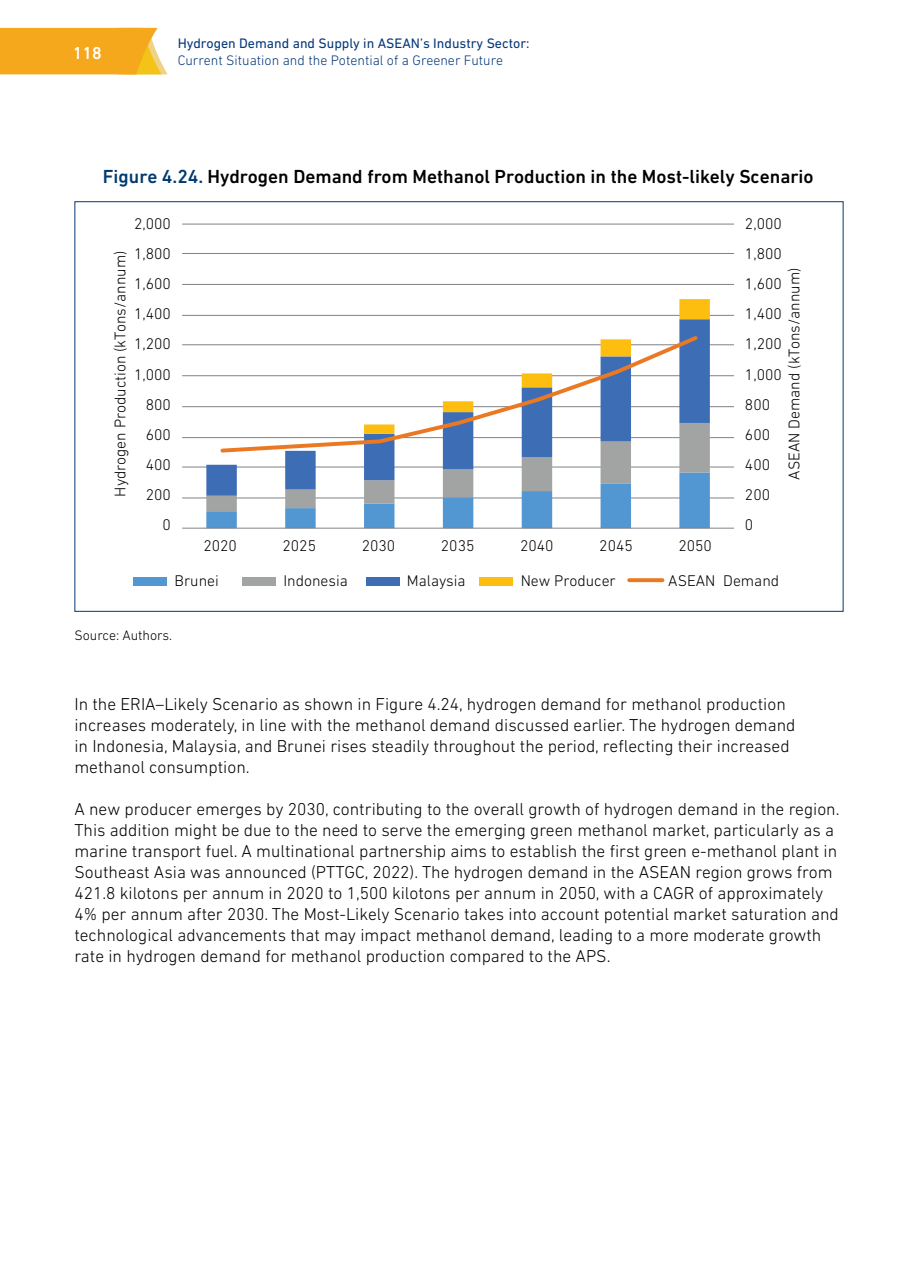
<style>
.page{position:relative;width:918px;height:1265px;background:#fff}
.page>*{position:absolute;margin:0;border:0;box-sizing:border-box;transform-origin:0 0}
.ASEAN_50_Table_Title{font:500 19.25px "DIN Next LT Pro";color:#000}
.Body_Text{font:300 17.5px/21px "DIN Next LT Pro";color:#000}
.t1{font:500 17.5px "DIN Next LT Pro";color:#fff}
.t2{font:300 15.75px "DIN Next LT Pro";color:#000}
.t3{font:300 14px "DIN Next LT Pro";color:#05387a}
.t4{font:14px "DIN Next LT Pro";color:#05387a}
.TIM_2013_Figure_tabl{font:300 14px "DIN Next LT Pro";letter-spacing:-.005em;color:#000}
.s1{color:#003a70}
</style>
<div class="page">
<hr style="left:182px;top:224px;width:552px;height:1px;background:#808285">
<hr style="left:182px;top:253px;width:552px;height:1px;background:#808285">
<hr style="left:182px;top:284px;width:552px;height:1px;background:#808285">
<hr style="left:182px;top:315px;width:552px;height:1px;background:#808285">
<hr style="left:182px;top:344px;width:552px;height:1px;background:#808285">
<hr style="left:182px;top:375px;width:552px;height:1px;background:#808285">
<hr style="left:182px;top:406px;width:552px;height:1px;background:#808285">
<hr style="left:182px;top:437px;width:552px;height:1px;background:#808285">
<hr style="left:182px;top:467px;width:552px;height:1px;background:#808285">
<hr style="left:182px;top:498px;width:552px;height:1px;background:#808285">
<div style="left:133px;top:577px;width:34px;height:9px;background:#5397d2"></div>
<div style="left:366px;top:577px;width:33px;height:9px;background:#3d6db5"></div>
<div style="left:480px;top:577px;width:33px;height:9px;background:#febe10"></div>
<div style="left:242px;top:577px;width:33px;height:9px;background:#a2a3a3"></div>
<svg style="left:629px;top:578px;width:33px;height:4px"></svg>
<svg style="left:206px;top:496px;width:504px;height:32px"></svg>
<svg style="left:206px;top:344px;width:504px;height:152px"></svg>
<svg style="left:364px;top:299px;width:346px;height:135px"></svg>
<hr style="left:182px;top:528px;width:552px;height:1px;background:#808285">
<svg style="left:218px;top:333px;width:483px;height:122px"></svg>
<svg style="left:0;top:28px;width:168px;height:46px;background:#f5af2c"></svg>
<p class="t1" style="left:73px;top:43px;width:30px">118</p>
<p class="t4" style="left:178px;top:35px;width:353px">Hydrogen Demand and Supply in ASEAN’s Industry Sector:</p>
<p class="t3" style="left:178px;top:53px;width:327px">Current Situation and the Potential of a Greener Future</p>
<p class="ASEAN_50_Table_Title" style="left:103px;top:165px;width:712px"><span class="s1">Figure 4.24.</span> Hydrogen Demand from Methanol Production in the Most-likely Scenario</p>
<p class="t2" style="left:134px;top:215px;width:38px">2,000</p>
<p class="t2" style="left:134px;top:245px;width:38px">1,800</p>
<p class="t2" style="left:134px;top:275px;width:38px">1,600</p>
<p class="t2" style="left:134px;top:305px;width:38px">1,400</p>
<p class="t2" style="left:134px;top:335px;width:38px">1,200</p>
<p class="t2" style="left:134px;top:365px;width:38px">1,000</p>
<p class="t2" style="left:146px;top:395px;width:27px">800</p>
<p class="t2" style="left:146px;top:425px;width:27px">600</p>
<p class="t2" style="left:146px;top:455px;width:27px">400</p>
<p class="t2" style="left:146px;top:485px;width:27px">200</p>
<p class="t2" style="left:163px;top:516px;width:10px">0</p>
<p class="t2" style="left:745px;top:215px;width:38px">2,000</p>
<p class="t2" style="left:745px;top:245px;width:38px">1,800</p>
<p class="t2" style="left:745px;top:275px;width:38px">1,600</p>
<p class="t2" style="left:745px;top:305px;width:38px">1,400</p>
<p class="t2" style="left:745px;top:335px;width:38px">1,200</p>
<p class="t2" style="left:745px;top:365px;width:38px">1,000</p>
<p class="t2" style="left:745px;top:395px;width:27px">800</p>
<p class="t2" style="left:745px;top:425px;width:27px">600</p>
<p class="t2" style="left:745px;top:455px;width:27px">400</p>
<p class="t2" style="left:745px;top:485px;width:27px">200</p>
<p class="t2" style="left:745px;top:516px;width:10px">0</p>
<p class="t2" style="left:111px;top:497px;width:247px;rotate:-90deg">Hydrogen Production (kTons/annum)</p>
<p class="t2" style="left:785px;top:480px;width:214px;rotate:-90deg">ASEAN Demand (kTons/annum)</p>
<p class="t2" style="left:203px;top:537px;width:35px">2020</p>
<p class="t2" style="left:282px;top:537px;width:35px">2025</p>
<p class="t2" style="left:362px;top:537px;width:35px">2030</p>
<p class="t2" style="left:441px;top:537px;width:35px">2035</p>
<p class="t2" style="left:520px;top:537px;width:35px">2040</p>
<p class="t2" style="left:599px;top:537px;width:35px">2045</p>
<p class="t2" style="left:678px;top:537px;width:35px">2050</p>
<p class="t2" style="left:174px;top:571px;width:46px">Brunei</p>
<p class="t2" style="left:283px;top:571px;width:66px">Indonesia</p>
<p class="t2" style="left:407px;top:571px;width:60px">Malaysia</p>
<p class="t2" style="left:521px;top:571px;width:97px">New Producer</p>
<p class="t2" style="left:668px;top:571px;width:112px">ASEAN Demand</p>
<p class="TIM_2013_Figure_tabl" style="left:75px;top:627px;width:99px">Source: Authors.</p>
<p class="Body_Text" style="left:74px;top:693px;width:722px">In the ERIA–Likely Scenario as shown in Figure 4.24, hydrogen demand for methanol production increases moderately, in line with the methanol demand discussed earlier. The hydrogen demand in Indonesia, Malaysia, and Brunei rises steadily throughout the period, reflecting their increased methanol consumption.</p>
<p class="Body_Text" style="left:74px;top:798px;width:766px">A new producer emerges by 2030, contributing to the overall growth of hydrogen demand in the region.<br>This addition might be due to the need to serve the emerging green methanol market, particularly as a marine transport fuel. A multinational partnership aims to establish the first green e-methanol plant in Southeast Asia was announced (PTTGC, 2022). The hydrogen demand in the ASEAN region grows from 421.8 kilotons per annum in 2020 to 1,500 kilotons per annum in 2050, with a CAGR of approximately 4% per annum after 2030. The Most-Likely Scenario takes into account potential market saturation and technological advancements that may impact methanol demand, leading to a more moderate growth rate in hydrogen demand for methanol production compared to the APS.</p>
</div>
